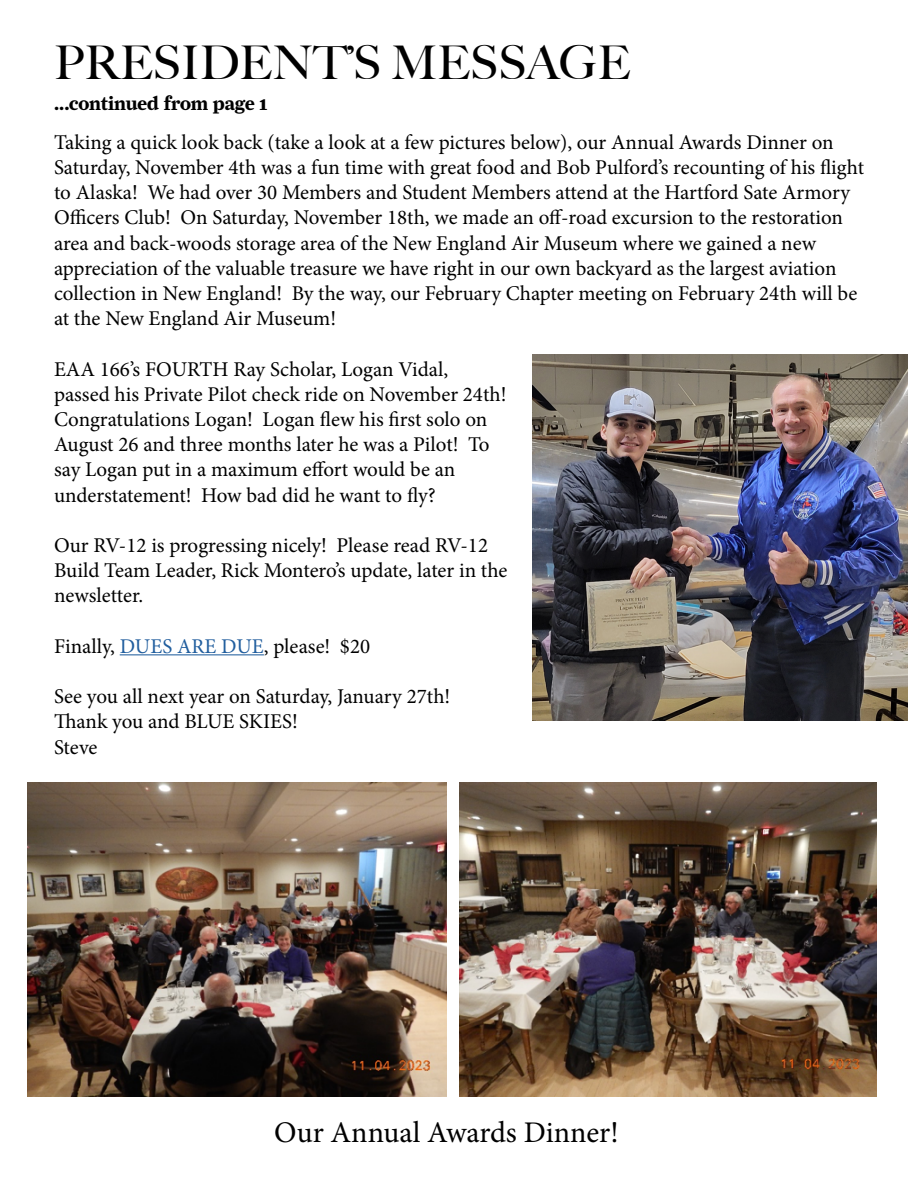
<style>
.page{position:relative;width:918px;height:1188px;background:#fff}
.page>*{position:absolute;margin:0;border:0;box-sizing:border-box;transform-origin:0 0}
.t1{font:500 46.5px "Big Caslon";color:#000}
.t2{font:30px "Minion Pro";color:#000}
.t3{font:21px/25.2px "Minion Pro";color:#000}
.t4{font:700 19.5px "Farnham Display";letter-spacing:-.01em;color:#000}
.s1{color:#215e9e}
</style>
<div class="page">
<hr style="left:120px;top:654px;width:144px;height:1px;background:#215e9e">
<img style="left:27px;top:783px;width:419px;height:313px">
<img style="left:459px;top:783px;width:418px;height:313px">
<img style="left:532px;top:354px;width:375px;height:367px">
<h1 class="t1" style="left:54px;top:24px;width:578px">PRESIDENT’S MESSAGE</h1>
<p class="t4" style="left:54px;top:92px;width:215px">...continued from page 1</p>
<p class="t3" style="left:54px;top:130px;width:812px">Taking a quick look back (take a look at a few pictures below), our Annual Awards Dinner on Saturday, November 4th was a fun time with great food and Bob Pulford’s recounting of his flight to Alaska! We had over 30 Members and Student Members attend at the Hartford Sate Armory Officers Club! On Saturday, November 18th, we made an off-road excursion to the restoration area and back-woods storage area of the New England Air Museum where we gained a new appreciation of the valuable treasure we have right in our own backyard as the largest aviation collection in New England! By the way, our February Chapter meeting on February 24th will be at the New England Air Museum!</p>
<p class="t3" style="left:54px;top:356px;width:454px">EAA 166’s FOURTH Ray Scholar, Logan Vidal, passed his Private Pilot check ride on November 24th!<br>Congratulations Logan! Logan flew his first solo on August 26 and three months later he was a Pilot! To say Logan put in a maximum effort would be an understatement! How bad did he want to fly?</p>
<p class="t3" style="left:54px;top:533px;width:455px">Our RV-12 is progressing nicely! Please read RV-12<br>Build Team Leader, Rick Montero’s update, later in the newsletter.</p>
<p class="t3" style="left:54px;top:634px;width:318px">Finally, <span class="s1">DUES ARE DUE</span>, please! $20</p>
<p class="t3" style="left:54px;top:684px;width:398px">See you all next year on Saturday, January 27th!<br>Thank you and BLUE SKIES!<br>Steve</p>
<h2 class="t2" style="left:274px;top:1113px;width:346px">Our Annual Awards Dinner!</h2>
</div>
